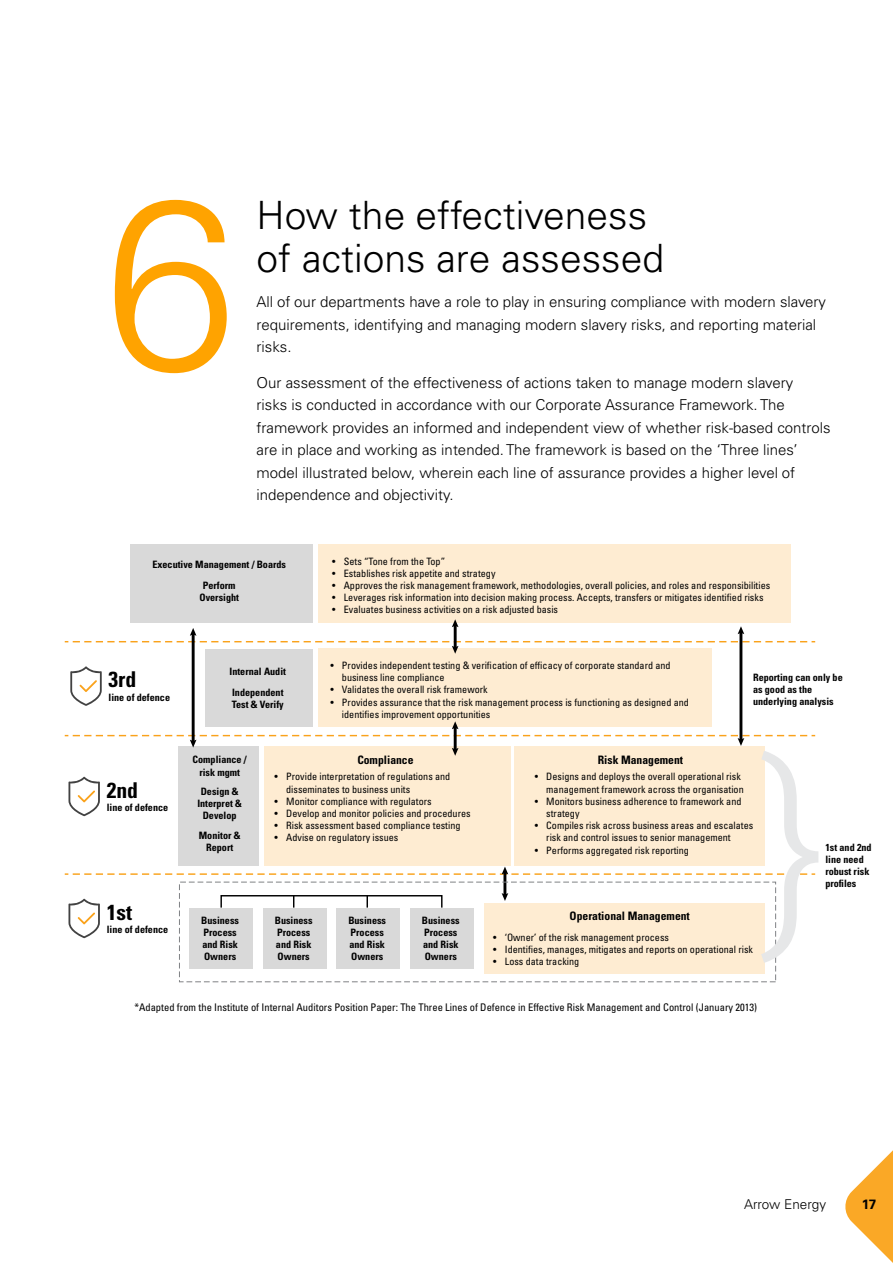
<style>
.page{position:relative;width:893px;height:1263px;background:#fff}
.page>*{position:absolute;margin:0;border:0;box-sizing:border-box;transform-origin:0 0}
.t1{font:300 240px "Univers LT Pro 45";color:#ffa300}
.t2{font:300 217.35px "Roboto Condensed";color:#e6e7e8;scale:1.07 1}
.t3{font:300 39px/43.5px "Univers LT Pro 45";color:#000}
.t4{font:700 condensed 21.75px "Univers LT Pro";color:#000}
.t5{font:300 15px/22.5px "Univers LT Pro 45";color:#000}
.t6{font:300 13.5px "Univers LT Pro 45";color:#000}
.t7{font:700 13.5px "Univers LT Pro 65";color:#000}
.t8{font:700 condensed 11.7px "Univers LT Pro";color:#000}
.t9{font:condensed 10.5px "Univers LT Pro";color:#000}
.t10{font:condensed 10.2px/12.1px "Univers LT Pro";color:#000}
.t11{font:700 condensed 10.2px/12.1px "Univers LT Pro";color:#000}
</style>
<div class="page">
<svg style="left:845px;top:1150px;width:48px;height:113px"></svg>
<div style="left:220px;top:895px;width:222px;height:13px;border:1px solid #000"></div>
<div style="left:130px;top:544px;width:182px;height:79px;background:#d9d9d9"></div>
<div style="left:205px;top:649px;width:108px;height:78px;background:#d9d9d9"></div>
<div style="left:178px;top:746px;width:81px;height:119px;background:#d9d9d9"></div>
<div style="left:318px;top:544px;width:472px;height:79px;background:#feecd2"></div>
<div style="left:318px;top:648px;width:393px;height:79px;background:#feecd2"></div>
<div style="left:264px;top:746px;width:246px;height:119px;background:#feecd2"></div>
<div style="left:515px;top:746px;width:250px;height:119px;background:#feecd2"></div>
<div style="left:485px;top:903px;width:280px;height:71px;background:#feecd2"></div>
<div style="left:189px;top:907px;width:64px;height:61px;background:#d9d9d9"></div>
<svg style="left:68px;top:777px;width:32px;height:39px"></svg>
<svg style="left:68px;top:899px;width:32px;height:39px"></svg>
<svg style="left:70px;top:666px;width:32px;height:40px"></svg>
<hr style="left:503px;top:872px;width:3px;height:24px;background:#000">
<svg style="left:65px;top:866px;width:750px;height:9px"></svg>
<svg style="left:502px;top:893px;width:6px;height:8px"></svg>
<hr style="left:454px;top:727px;width:3px;height:23px;background:#000">
<svg style="left:452px;top:721px;width:6px;height:8px"></svg>
<hr style="left:192px;top:633px;width:3px;height:109px;background:#000">
<hr style="left:739px;top:632px;width:3px;height:108px;background:#000">
<svg style="left:65px;top:619px;width:750px;height:35px"></svg>
<svg style="left:65px;top:735px;width:750px;height:21px"></svg>
<div style="left:179px;top:882px;width:597px;height:100px;border:1px dashed #808285"></div>
<div style="left:263px;top:907px;width:64px;height:61px;background:#d9d9d9"></div>
<div style="left:336px;top:907px;width:64px;height:61px;background:#d9d9d9"></div>
<div style="left:410px;top:907px;width:64px;height:61px;background:#d9d9d9"></div>
<h1 class="t1" style="left:104px;top:139px;width:135px">6</h1>
<h3 class="t3" style="left:257px;top:193px;width:409px">How the effectiveness of actions are assessed</h3>
<h3 class="t5" style="left:257px;top:291px;width:571px">All of our departments have a role to play in ensuring compliance with modern slavery requirements, identifying and managing modern slavery risks, and reporting material risks.</h3>
<p class="t5" style="left:257px;top:371px;width:576px">Our assessment of the effectiveness of actions taken to manage modern slavery<br>risks is conducted in accordance with our Corporate Assurance Framework. The framework provides an informed and independent view of whether risk-based controls are in place and working as intended. The framework is based on the ‘Three lines’ model illustrated below, wherein each line of assurance provides a higher level of independence and objectivity.</p>
<p class="t11" style="left:152px;top:554px;width:135px;line-height:20.9px;text-align:center">Executive Management / Boards<br>Perform</p>
<p class="t11" style="left:199px;top:591px;width:41px">Oversight</p>
<h3 class="t4" style="left:109px;top:666px;width:29px">3rd</h3>
<p class="t11" style="left:109px;top:691px;width:63px">line of defence</p>
<p class="t11" style="left:230px;top:661px;width:58px;line-height:20.9px">Internal Audit<br>Independent</p>
<p class="t11" style="left:232px;top:699px;width:53px">Test &amp; Verify</p>
<p class="t10" style="left:332px;top:555px;width:115px">• Sets “Tone from the Top”</p>
<p class="t10" style="left:332px;top:567px;width:165px">• Establishes risk appetite and strategy</p>
<p class="t10" style="left:332px;top:579px;width:440px">• Approves the risk management framework, methodologies, overall policies, and roles and responsibilities</p>
<p class="t10" style="left:332px;top:591px;width:433px">• Leverages risk information into decision making process. Accepts, transfers or mitigates identified risks</p>
<p class="t10" style="left:332px;top:604px;width:227px">• Evaluates business activities on a risk adjusted basis</p>
<p class="t10" style="left:342px;top:659px;width:330px;text-indent:-12px">• Provides independent testing &amp; verification of e cacy of corporate standard and business line compliance</p>
<p class="t10" style="left:330px;top:684px;width:159px">• Validates the overall risk framework</p>
<p class="t10" style="left:342px;top:696px;width:348px;text-indent:-12px">• Provides assurance that the risk management process is functioning as designed and identifies improvement opportunities</p>
<p class="t11" style="left:753px;top:671px;width:91px">Reporting can only be as good as the underlying analysis</p>
<h3 class="t4" style="left:107px;top:776px;width:33px">2nd</h3>
<p class="t11" style="left:107px;top:801px;width:63px">line of defence</p>
<h3 class="t4" style="left:107px;top:898px;width:27px">1st</h3>
<p class="t11" style="left:107px;top:923px;width:63px">line of defence</p>
<p class="t11" style="left:193px;top:754px;width:56px;text-align:center">Compliance / risk mgmt</p>
<p class="t11" style="left:197px;top:785px;width:46px;text-align:center">Design &amp;<br>Interpret &amp;<br>Develop</p>
<p class="t11" style="left:199px;top:829px;width:43px;text-align:center">Monitor &amp;<br>Report</p>
<p class="t11" style="left:201px;top:914px;width:39px">Business<br>Process and Risk<br>Owners</p>
<p class="t8" style="left:357px;top:752px;width:58px">Compliance</p>
<p class="t8" style="left:598px;top:752px;width:87px">Risk Management</p>
<p class="t10" style="left:286px;top:770px;width:166px;text-indent:-12px">• Provide interpretation of regulations and disseminates to business units</p>
<p class="t10" style="left:275px;top:795px;width:159px">• Monitor compliance with regulators</p>
<p class="t10" style="left:275px;top:807px;width:198px">• Develop and monitor policies and procedures</p>
<p class="t10" style="left:275px;top:819px;width:187px">• Risk assessment based compliance testing</p>
<p class="t10" style="left:275px;top:831px;width:125px">• Advise on regulatory issues</p>
<p class="t11" style="left:275px;top:914px;width:39px">Business</p>
<p class="t11" style="left:276px;top:938px;width:37px">and Risk</p>
<p class="t11" style="left:277px;top:926px;width:35px">Process</p>
<p class="t11" style="left:278px;top:950px;width:34px">Owners</p>
<p class="t11" style="left:348px;top:914px;width:39px">Business<br>Process and Risk<br>Owners</p>
<p class="t11" style="left:422px;top:914px;width:39px">Business<br>Process and Risk<br>Owners</p>
<p class="t10" style="left:535px;top:770px;width:211px;text-align:right">• Designs and deploys the overall operational risk management framework across the organisation</p>
<p class="t10" style="left:546px;top:795px;width:197px;text-indent:-12px">• Monitors business adherence to framework and strategy</p>
<p class="t10" style="left:546px;top:819px;width:209px;text-indent:-12px">• Compiles risk across business areas and escalates risk and control issues to senior management</p>
<p class="t10" style="left:535px;top:844px;width:156px">• Performs aggregated risk reporting</p>
<p class="t8" style="left:570px;top:909px;width:122px">Operational Management</p>
<p class="t10" style="left:493px;top:931px;width:177px">• ‘Owner’ of the risk management process</p>
<p class="t10" style="left:493px;top:943px;width:261px">• Identifies, manages, mitigates and reports on operational risk</p>
<p class="t10" style="left:493px;top:955px;width:88px">• Loss data tracking</p>
<h2 class="t2" style="left:758px;top:691px;width:66px">}</h2>
<p class="t11" style="left:825px;top:841px;width:48px">1st and 2nd line need robust risk profiles</p>
<p class="t9" style="left:134px;top:1000px;width:624px">*Adapted from the Institute of Internal Auditors Position Paper: The Three Lines of Defence in Effective Risk Management and Control (January 2013)</p>
<h3 class="t6" style="left:744px;top:1196px;width:84px">Arrow Energy</h3>
<h3 class="t7" style="left:862px;top:1196px;width:16px">17</h3>
</div>
